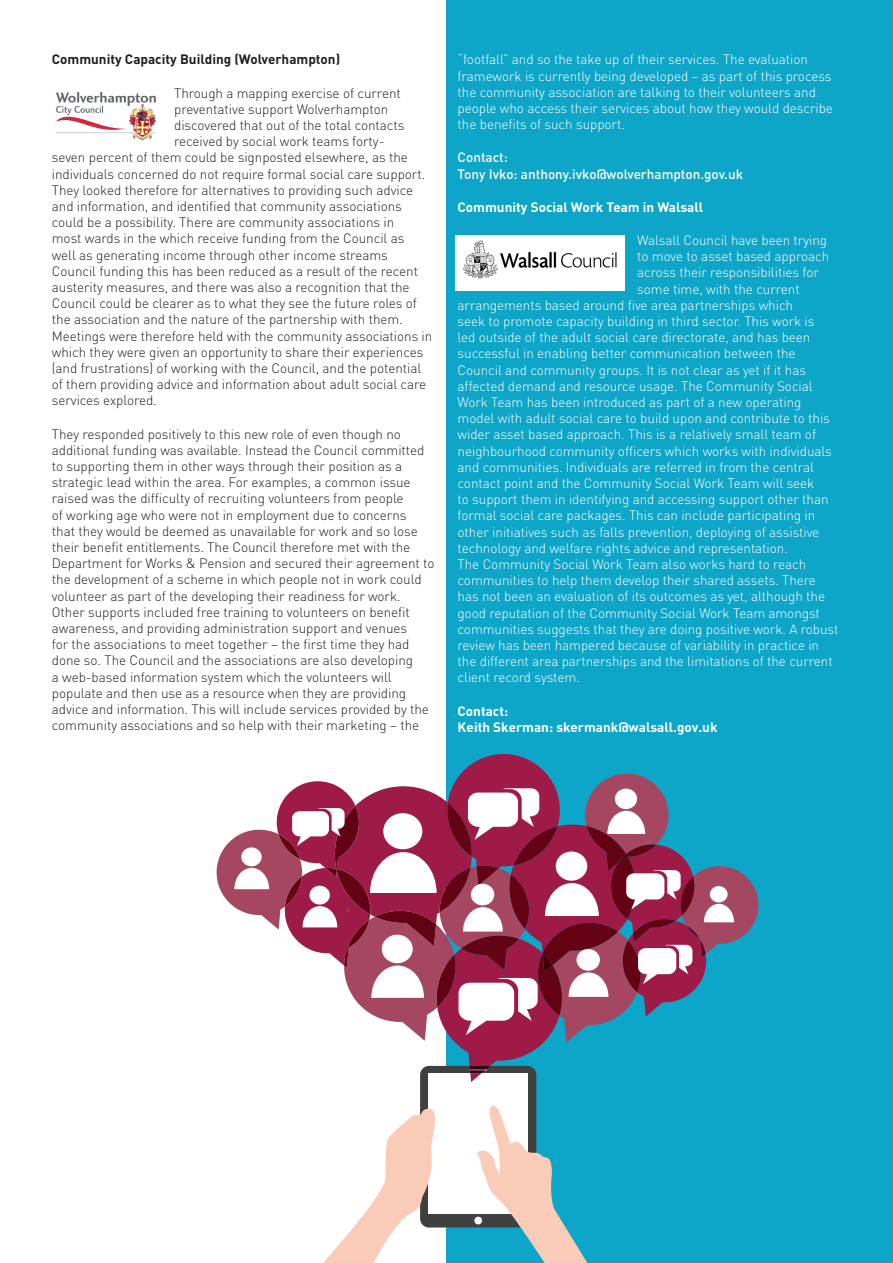
<style>
.page{position:relative;width:893px;height:1263px;background:#fff}
.page>*{position:absolute;margin:0;border:0;box-sizing:border-box;transform-origin:0 0}
.t1{font:300 13.5px/16.2px "DINOT";letter-spacing:-.005em;color:#231f20}
.t2{font:300 13.5px/16.2px "DINOT";letter-spacing:-.005em;color:#fff}
.t3{font:700 13.5px/16.2px "DINOT";color:#fff}
.t4{font:500 13.5px/16.2px "DINOT";color:#fff}
.t5{font:700 13.5px "DINOT";color:#231f20}
</style>
<div class="page">
<div style="left:446px;top:0;width:447px;height:1263px;background:#0da5c8"></div>
<div style="left:420px;top:1066px;width:116px;height:161px;background:#404040;border-radius:9px"></div>
<div style="left:429px;top:1073px;width:99px;height:140px;background:#fff"></div>
<svg style="left:474px;top:1104px;width:114px;height:159px"></svg>
<svg style="left:323px;top:1107px;width:114px;height:156px"></svg>
<svg style="left:217px;top:754px;width:541px;height:328px"></svg>
<div style="left:556px;top:851px;width:31px;height:30px;background:#fff;border-radius:50%"></div>
<img style="left:455px;top:236px;width:169px;height:55px">
<img style="left:56px;top:92px;width:100px;height:49px">
<p class="t5" style="left:52px;top:51px;width:290px">Community Capacity Building (Wolverhampton)</p>
<p class="t1" style="left:174px;top:84px;width:228px">Through a mapping exercise of current</p>
<p class="t1" style="left:174px;top:101px;width:216px">preventative support Wolverhampton</p>
<p class="t1" style="left:174px;top:117px;width:232px">discovered that out of the total contacts</p>
<p class="t1" style="left:174px;top:133px;width:212px">received by social work teams forty-</p>
<p class="t1" style="left:52px;top:149px;width:358px">seven percent of them could be signposted elsewhere, as the</p>
<p class="t1" style="left:52px;top:165px;width:375px">individuals concerned do not require formal social care support.</p>
<p class="t1" style="left:52px;top:182px;width:363px">They looked therefore for alternatives to providing such advice</p>
<p class="t1" style="left:52px;top:198px;width:352px">and information, and identified that community associations</p>
<p class="t1" style="left:52px;top:214px;width:344px">could be a possibility. There are community associations in</p>
<p class="t1" style="left:52px;top:230px;width:354px">most wards in the which receive funding from the Council as</p>
<p class="t1" style="left:52px;top:246px;width:337px">well as generating income through other income streams</p>
<p class="t1" style="left:52px;top:263px;width:368px">Council funding this has been reduced as a result of the recent</p>
<p class="t1" style="left:52px;top:279px;width:359px">austerity measures, and there was also a recognition that the</p>
<p class="t1" style="left:52px;top:295px;width:367px">Council could be clearer as to what they see the future roles of</p>
<p class="t1" style="left:52px;top:311px;width:352px">the association and the nature of the partnership with them.</p>
<p class="t1" style="left:52px;top:327px;width:382px">Meetings were therefore held with the community associations in</p>
<p class="t1" style="left:52px;top:344px;width:373px">which they were given an opportunity to share their experiences</p>
<p class="t1" style="left:52px;top:360px;width:371px">(and frustrations) of working with the Council, and the potential</p>
<p class="t1" style="left:52px;top:376px;width:376px">of them providing advice and information about adult social care</p>
<p class="t1" style="left:52px;top:392px;width:107px">services explored.</p>
<p class="t1" style="left:52px;top:425px;width:384px">They responded positively to this new role of even though no additional funding was available. Instead the Council committed to supporting them in other ways through their position as a strategic lead within the area. For examples, a common issue raised was the difficulty of recruiting volunteers from people<br>of working age who were not in employment due to concerns<br>that they would be deemed as unavailable for work and so lose their benefit entitlements. The Council therefore met with the Department for Works &amp; Pension and secured their agreement to the development of a scheme in which people not in work could volunteer as part of the developing their readiness for work.<br>Other supports included free training to volunteers on benefit awareness, and providing administration support and venues<br>for the associations to meet together – the first time they had done so. The Council and the associations are also developing<br>a web-based information system which the volunteers will populate and then use as a resource when they are providing advice and information. This will include services provided by the community associations and so help with their marketing – the</p>
<p class="t2" style="left:458px;top:51px;width:377px">“footfall” and so the take up of their services. The evaluation framework is currently being developed – as part of this process the community association are talking to their volunteers and people who access their services about how they would describe the benefits of such support.</p>
<p class="t4" style="left:458px;top:149px;width:287px">Contact:<br>Tony Ivko: anthony.ivko@wolverhampton.gov.uk</p>
<p class="t3" style="left:458px;top:198px;width:247px">Community Social Work Team in Walsall</p>
<p class="t2" style="left:637px;top:232px;width:191px">Walsall Council have been trying</p>
<p class="t2" style="left:637px;top:248px;width:193px">to move to asset based approach</p>
<p class="t2" style="left:637px;top:264px;width:183px">across their responsibilities for</p>
<p class="t2" style="left:637px;top:280px;width:164px">some time, with the current</p>
<p class="t2" style="left:458px;top:297px;width:337px">arrangements based around five area partnerships which</p>
<p class="t2" style="left:458px;top:313px;width:358px">seek to promote capacity building in third sector. This work is</p>
<p class="t2" style="left:458px;top:329px;width:354px">led outside of the adult social care directorate, and has been</p>
<p class="t2" style="left:458px;top:345px;width:339px">successful in enabling better communication between the</p>
<p class="t2" style="left:458px;top:361px;width:350px">Council and community groups. It is not clear as yet if it has</p>
<p class="t2" style="left:458px;top:378px;width:357px">affected demand and resource usage. The Community Social</p>
<p class="t2" style="left:458px;top:394px;width:345px">Work Team has been introduced as part of a new operating</p>
<p class="t2" style="left:458px;top:410px;width:374px">model with adult social care to build upon and contribute to this</p>
<p class="t2" style="left:458px;top:426px;width:360px">wider asset based approach. This is a relatively small team of</p>
<p class="t2" style="left:458px;top:442px;width:376px">neighbourhood community officers which works with individuals</p>
<p class="t2" style="left:458px;top:459px;width:358px">and communities. Individuals are referred in from the central</p>
<p class="t2" style="left:458px;top:475px;width:358px">contact point and the Community Social Work Team will seek</p>
<p class="t2" style="left:458px;top:491px;width:372px">to support them in identifying and accessing support other than</p>
<p class="t2" style="left:458px;top:507px;width:359px">formal social care packages. This can include participating in</p>
<p class="t2" style="left:458px;top:523px;width:363px">other initiatives such as falls prevention, deploying of assistive</p>
<p class="t2" style="left:458px;top:540px;width:332px">technology and welfare rights advice and representation.</p>
<p class="t2" style="left:458px;top:556px;width:350px">The Community Social Work Team also works hard to reach</p>
<p class="t2" style="left:458px;top:572px;width:360px">communities to help them develop their shared assets. There</p>
<p class="t2" style="left:458px;top:588px;width:369px">has not been an evaluation of its outcomes as yet, although the</p>
<p class="t2" style="left:458px;top:604px;width:364px">good reputation of the Community Social Work Team amongst</p>
<p class="t2" style="left:458px;top:621px;width:382px">communities suggests that they are doing positive work. A robust</p>
<p class="t2" style="left:458px;top:637px;width:363px">review has been hampered because of variability in practice in</p>
<p class="t2" style="left:458px;top:653px;width:377px">the different area partnerships and the limitations of the current</p>
<p class="t2" style="left:458px;top:669px;width:124px">client record system.</p>
<p class="t3" style="left:458px;top:702px;width:261px">Contact:<br>Keith Skerman: skermank@walsall.gov.uk</p>
</div>
